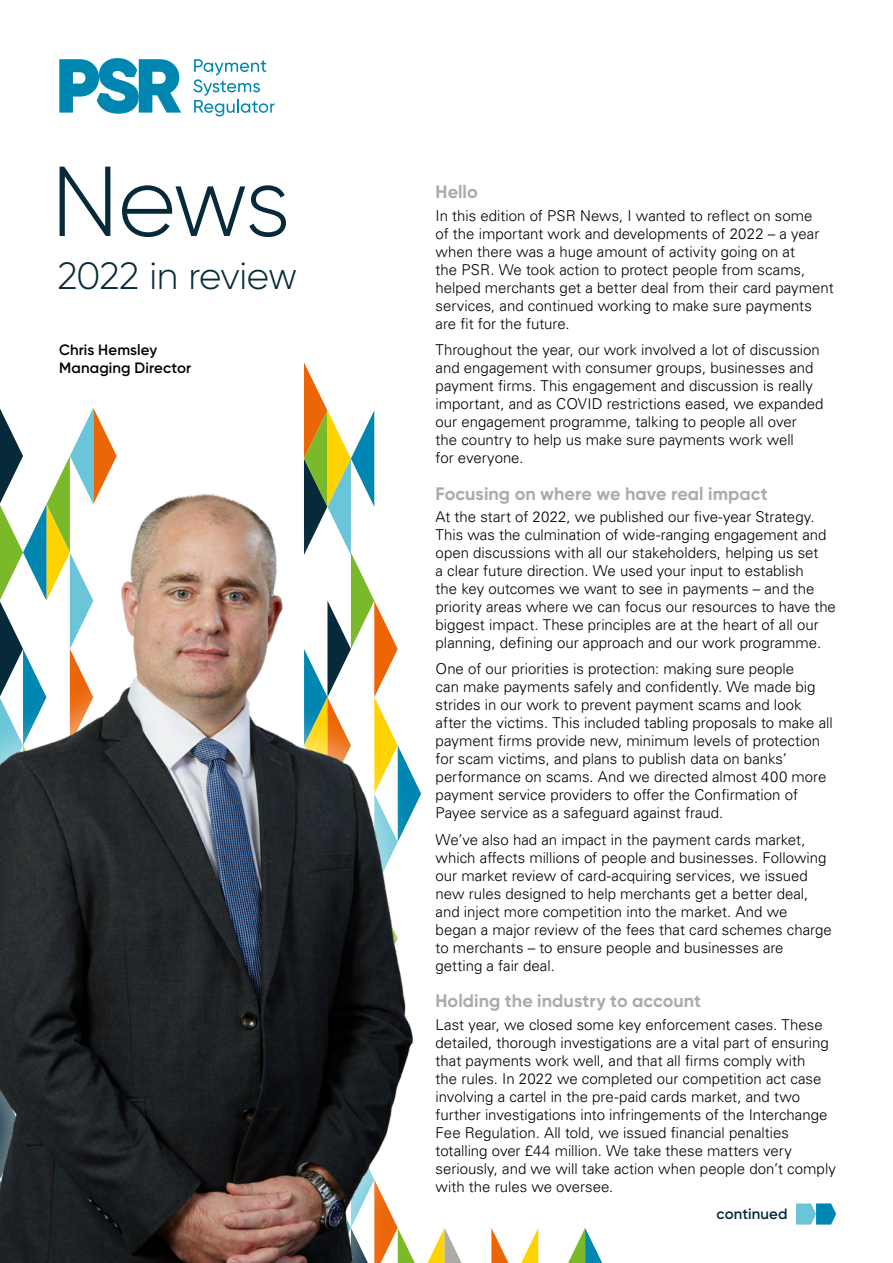
<style>
.page{position:relative;width:893px;height:1263px;background:#fff}
.page>*{position:absolute;margin:0;border:0;box-sizing:border-box;transform-origin:0 0}
.t1{font:300 99px "Gilroy";color:#072a3a}
.t2{font:300 37.95px "Gilroy";letter-spacing:-.02em;color:#072a3a}
.t3{font:700 18px "Gilroy";color:#adaba7}
._04_Body{font:300 15px/18px "Univers LT Pro 45";color:#000}
._04_Body_BOLD{font:600 15px/18px "Gilroy";letter-spacing:.01em;color:#000}
._04_Body-2{font:600 15px "Gilroy";letter-spacing:.01em;color:#072a3a}
</style>
<div class="page">
<svg style="left:451px;top:1241px;width:11px;height:22px"></svg>
<svg style="left:521px;top:1228px;width:17px;height:35px"></svg>
<svg style="left:491px;top:1228px;width:17px;height:35px"></svg>
<svg style="left:568px;top:1228px;width:34px;height:35px"></svg>
<svg style="left:0;top:362px;width:375px;height:89px"></svg>
<svg style="left:59px;top:58px;width:122px;height:56px"></svg>
<svg style="left:193px;top:59px;width:82px;height:57px"></svg>
<img style="left:0;top:451px;width:443px;height:812px">
<svg style="left:796px;top:1203px;width:40px;height:21px"></svg>
<h1 class="t1" style="left:51px;top:141px;width:241px">News</h1>
<h2 class="t2" style="left:57px;top:252px;width:242px">2022 in review</h2>
<p class="_04_Body_BOLD" style="left:59px;top:340px;width:134px">Chris Hemsley<br>Managing Director</p>
<h3 class="t3" style="left:436px;top:181px;width:44px">Hello</h3>
<p class="_04_Body" style="left:436px;top:206px;width:378px">In this edition of PSR News, I wanted to reflect on some</p>
<p class="_04_Body" style="left:436px;top:224px;width:400px">of the important work and developments of 2022 – a year when there was a huge amount of activity going on at<br>the PSR. We took action to protect people from scams, helped merchants get a better deal from their card payment services, and continued working to make sure payments are fit for the future.</p>
<p class="_04_Body" style="left:436px;top:340px;width:389px">Throughout the year, our work involved a lot of discussion and engagement with consumer groups, businesses and payment firms. This engagement and discussion is really important, and as COVID restrictions eased, we expanded our engagement programme, talking to people all over<br>the country to help us make sure payments work well<br>for everyone.</p>
<h3 class="t3" style="left:436px;top:482px;width:333px">Focusing on where we have real impact</h3>
<p class="_04_Body" style="left:436px;top:507px;width:381px">At the start of 2022, we published our five-year Strategy.</p>
<p class="_04_Body" style="left:436px;top:525px;width:402px">This was the culmination of wide-ranging engagement and open discussions with all our stakeholders, helping us set<br>a clear future direction. We used your input to establish<br>the key outcomes we want to see in payments – and the priority areas where we can focus our resources to have the biggest impact. These principles are at the heart of all our planning, defining our approach and our work programme.</p>
<p class="_04_Body" style="left:436px;top:660px;width:399px">One of our priorities is protection: making sure people<br>can make payments safely and confidently. We made big strides in our work to prevent payment scams and look after the victims. This included tabling proposals to make all payment firms provide new, minimum levels of protection for scam victims, and plans to publish data on banks’ performance on scams. And we directed almost 400 more payment service providers to offer the Confirmation of Payee service as a safeguard against fraud.</p>
<p class="_04_Body" style="left:436px;top:830px;width:398px">We’ve also had an impact in the payment cards market, which affects millions of people and businesses. Following our market review of card-acquiring services, we issued new rules designed to help merchants get a better deal, and inject more competition into the market. And we began a major review of the fees that card schemes charge to merchants – to ensure people and businesses are</p>
<p class="_04_Body" style="left:436px;top:956px;width:121px">getting a fair deal.</p>
<h3 class="t3" style="left:436px;top:990px;width:267px">Holding the industry to account</h3>
<p class="_04_Body" style="left:436px;top:1015px;width:389px">Last year, we closed some key enforcement cases. These</p>
<p class="_04_Body" style="left:436px;top:1033px;width:402px">detailed, thorough investigations are a vital part of ensuring that payments work well, and that all firms comply with<br>the rules. In 2022 we completed our competition act case involving a cartel in the pre-paid cards market, and two further investigations into infringements of the Interchange Fee Regulation. All told, we issued financial penalties totalling over £44 million. We take these matters very seriously, and we will take action when people don’t comply with the rules we oversee.</p>
<p class="_04_Body-2" style="left:716px;top:1204px;width:72px">continued</p>
</div>
